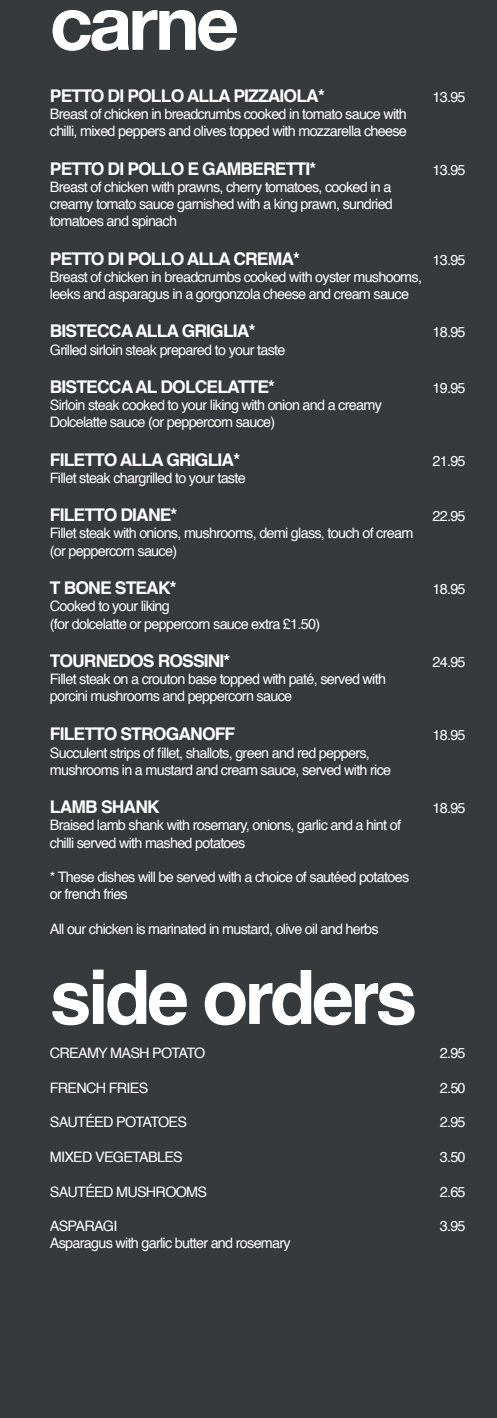
<style>
.page{position:relative;width:497px;height:1418px;background:#fff}
.page>*{position:absolute;margin:0;border:0;box-sizing:border-box;transform-origin:0 0}
.t1{font:700 75px "Helvetica";letter-spacing:-.05em;color:#fff}
.t2{font:700 75px "Helvetica Neue";letter-spacing:-.05em;color:#fff}
.t3{font:700 17.5px "Helvetica";letter-spacing:-.05em;color:#fff}
.t4{font:14.38px/17.2px "Helvetica";letter-spacing:-.05em;color:#fff}
</style>
<div class="page">
<div style="left:0;top:0;width:496px;height:1417px;background:#373a3d"></div>
<h1 class="t2" style="left:50px;top:-23px;width:191px">carne</h1>
<p class="t3" style="left:50px;top:81px;width:276px">PETTO DI POLLO ALLA PIZZAIOLA*</p>
<p class="t4" style="left:432px;top:88px;width:35px">13.95</p>
<p class="t4" style="left:50px;top:106px;width:358px">Breast of chicken in breadcrumbs cooked in tomato sauce with chilli, mixed peppers and olives topped with mozzarella cheese</p>
<p class="t3" style="left:50px;top:154px;width:267px">PETTO DI POLLO E GAMBERETTI*</p>
<p class="t4" style="left:432px;top:161px;width:35px">13.95</p>
<p class="t4" style="left:50px;top:178px;width:344px;text-align:justify">Breast of chicken with prawns, cherry tomatoes, cooked in a creamy tomato sauce garnished with a king prawn, sundried tomatoes and spinach</p>
<p class="t3" style="left:50px;top:244px;width:251px">PETTO DI POLLO ALLA CREMA*</p>
<p class="t4" style="left:432px;top:251px;width:35px">13.95</p>
<p class="t4" style="left:50px;top:268px;width:373px">Breast of chicken in breadcrumbs cooked with oyster mushooms, leeks and asparagus in a gorgonzola cheese and cream sauce</p>
<p class="t3" style="left:50px;top:317px;width:207px">BISTECCA ALLA GRIGLIA*</p>
<p class="t4" style="left:432px;top:324px;width:35px">18.95</p>
<p class="t4" style="left:50px;top:341px;width:237px">Grilled sirloin steak prepared to your taste</p>
<p class="t3" style="left:50px;top:372px;width:226px">BISTECCA AL DOLCELATTE*</p>
<p class="t4" style="left:432px;top:379px;width:35px">19.95</p>
<p class="t4" style="left:50px;top:397px;width:333px">Sirloin steak cooked to your liking with onion and a creamy<br>Dolcelatte sauce (or peppercorn sauce)</p>
<p class="t3" style="left:50px;top:445px;width:191px">FILETTO ALLA GRIGLIA*</p>
<p class="t4" style="left:432px;top:452px;width:35px">21.95</p>
<p class="t4" style="left:50px;top:469px;width:197px">Fillet steak chargrilled to your taste</p>
<p class="t3" style="left:50px;top:501px;width:129px">FILETTO DIANE*</p>
<p class="t4" style="left:432px;top:508px;width:35px">22.95</p>
<p class="t4" style="left:50px;top:525px;width:364px">Fillet steak with onions, mushrooms, demi glass, touch of cream (or peppercorn sauce)</p>
<p class="t3" style="left:50px;top:573px;width:128px">T BONE STEAK*</p>
<p class="t4" style="left:432px;top:580px;width:35px">18.95</p>
<p class="t4" style="left:50px;top:598px;width:271px">Cooked to your liking<br>(for dolcelatte or peppercorn sauce extra £1.50)</p>
<p class="t3" style="left:50px;top:646px;width:182px">TOURNEDOS ROSSINI*</p>
<p class="t4" style="left:432px;top:653px;width:35px">24.95</p>
<p class="t4" style="left:50px;top:670px;width:337px">Fillet steak on a crouton base topped with paté, served with porcini mushrooms and peppercorn sauce</p>
<p class="t3" style="left:50px;top:720px;width:187px">FILETTO STROGANOFF</p>
<p class="t4" style="left:432px;top:727px;width:35px">18.95</p>
<p class="t4" style="left:50px;top:744px;width:342px">Succulent strips of fillet, shallots, green and red peppers, mushrooms in a mustard and cream sauce, served with rice</p>
<p class="t3" style="left:50px;top:792px;width:111px">LAMB SHANK</p>
<p class="t4" style="left:432px;top:799px;width:35px">18.95</p>
<p class="t4" style="left:50px;top:817px;width:352px">Braised lamb shank with rosemary, onions, garlic and a hint of chilli served with mashed potatoes</p>
<p class="t4" style="left:50px;top:868px;width:360px">* These dishes will be served with a choice of sautéed potatoes or french fries</p>
<p class="t4" style="left:50px;top:920px;width:330px">All our chicken is marinated in mustard, olive oil and herbs</p>
<h1 class="t1" style="left:50px;top:937px;width:368px">side orders</h1>
<p class="t4" style="left:50px;top:1045px;width:157px">CREAMY MASH POTATO</p>
<p class="t4" style="left:439px;top:1045px;width:27px">2.95</p>
<p class="t4" style="left:50px;top:1079px;width:100px">FRENCH FRIES</p>
<p class="t4" style="left:439px;top:1079px;width:27px">2.50</p>
<p class="t4" style="left:50px;top:1114px;width:139px">SAUTÉED POTATOES</p>
<p class="t4" style="left:439px;top:1114px;width:27px">2.95</p>
<p class="t4" style="left:50px;top:1148px;width:134px">MIXED VEGETABLES</p>
<p class="t4" style="left:439px;top:1148px;width:27px">3.50</p>
<p class="t4" style="left:50px;top:1183px;width:159px">SAUTÉED MUSHROOMS</p>
<p class="t4" style="left:439px;top:1183px;width:27px">2.65</p>
<p class="t4" style="left:50px;top:1217px;width:69px">ASPARAGI</p>
<p class="t4" style="left:439px;top:1217px;width:27px">3.95</p>
<p class="t4" style="left:50px;top:1234px;width:242px">Asparagus with garlic butter and rosemary</p>
</div>
